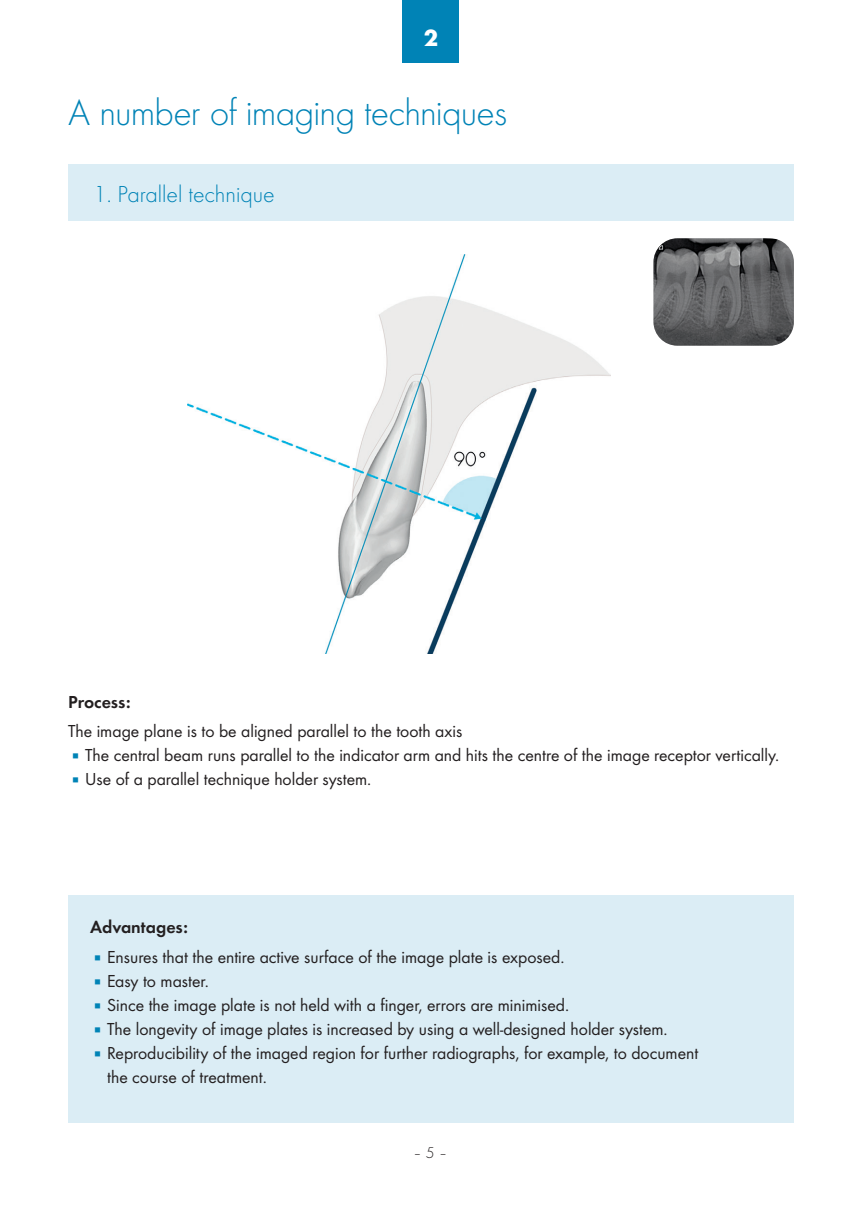
<style>
.page{position:relative;width:862px;height:1214px;background:#fff}
.page>*{position:absolute;margin:0;border:0;box-sizing:border-box;transform-origin:0 0}
.t1{font:300 38px "Futura";letter-spacing:-.025em;color:#0083b6}
.t2{font:300 24px "Futura";color:#0083b6}
.t3{font:700 24px "Futura";color:#fff}
.t4{font:18px/24px "Futura Boo";color:#231f20}
.t5{font:18px "Futura Dem";color:#231f20}
.s1{color:#0083b6}
</style>
<div class="page">
<img style="left:188px;top:254px;width:422px;height:399px">
<div style="left:68px;top:895px;width:726px;height:228px;background:#dbedf5"></div>
<div style="left:68px;top:164px;width:726px;height:57px;background:#dbedf5"></div>
<img style="left:653px;top:238px;width:141px;height:108px">
<div style="left:403px;top:0;width:56px;height:62px;background:#0083b6"></div>
<h2 class="t3" style="left:424px;top:20px;width:16px">2</h2>
<h1 class="t1" style="left:68px;top:88px;width:440px">A number of imaging techniques</h1>
<h2 class="t2" style="left:94px;top:178px;width:183px">1. Parallel technique</h2>
<p class="t5" style="left:68px;top:688px;width:64px">Process:</p>
<p class="t4" style="left:68px;top:718px;width:396px">The image plane is to be aligned parallel to the tooth axis</p>
<p class="t4" style="left:68px;top:742px;width:713px"><span class="s1">▪</span>The central beam runs parallel to the indicator arm and hits the centre of the image receptor vertically.</p>
<p class="t4" style="left:68px;top:766px;width:305px"><span class="s1">▪</span>Use of a parallel technique holder system.</p>
<p class="t5" style="left:90px;top:913px;width:100px">Advantages:</p>
<p class="t4" style="left:90px;top:943px;width:476px"><span class="s1">▪</span>Ensures that the entire active surface of the image plate is exposed.</p>
<p class="t4" style="left:90px;top:967px;width:120px"><span class="s1">▪</span>Easy to master.</p>
<p class="t4" style="left:90px;top:991px;width:480px"><span class="s1">▪</span>Since the image plate is not held with a finger, errors are minimised.</p>
<p class="t4" style="left:90px;top:1015px;width:579px"><span class="s1">▪</span>The longevity of image plates is increased by using a well-designed holder system.</p>
<p class="t4" style="left:107px;top:1039px;width:593px;text-indent:-17px"><span class="s1">▪</span>Reproducibility of the imaged region for further radiographs, for example, to document the course of treatment.</p>
</div>
